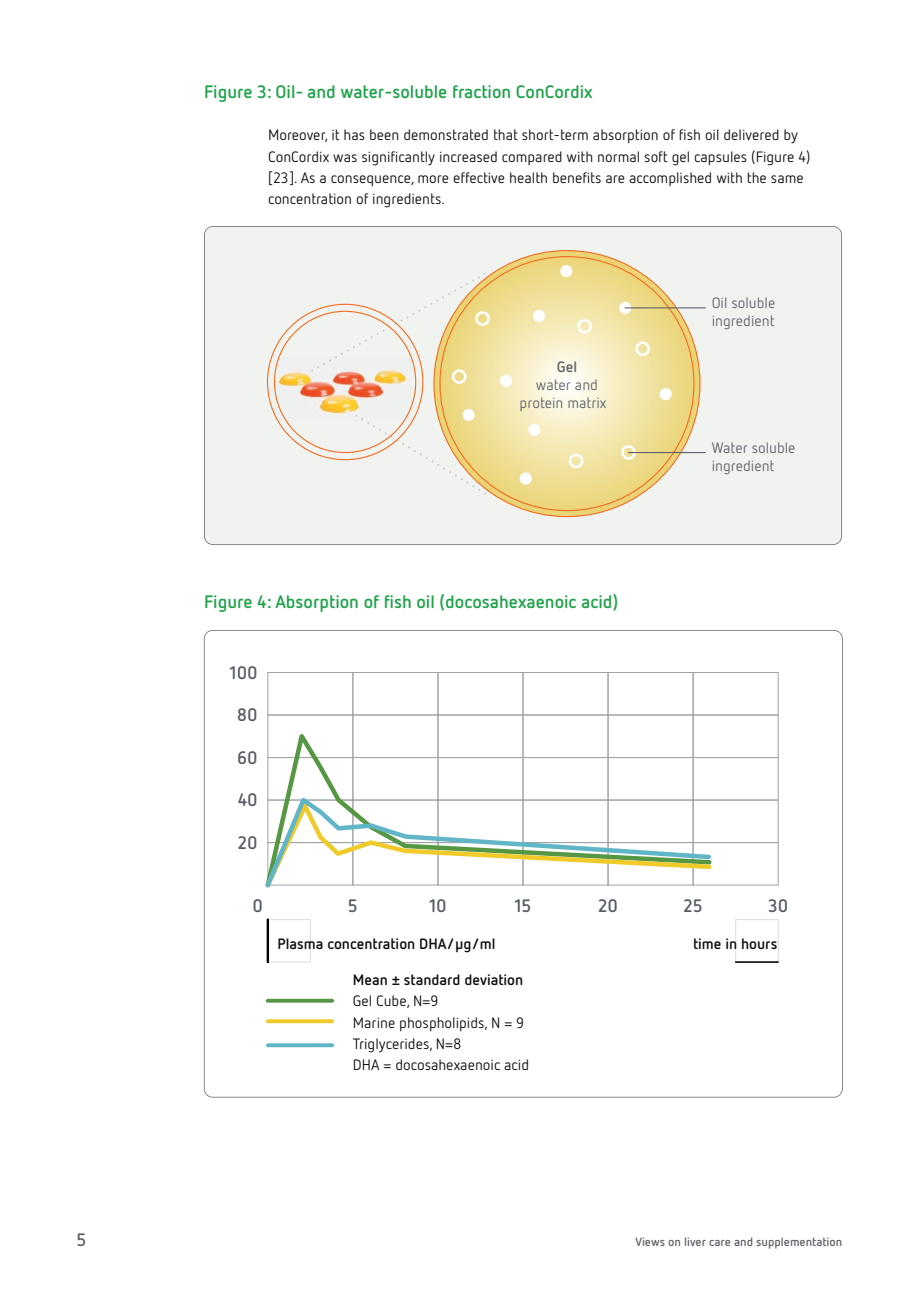
<style>
.page{position:relative;width:919px;height:1289px;background:#fff}
.page>*{position:absolute;margin:0;border:0;box-sizing:border-box;transform-origin:0 0}
.t1{font:700 18px "Netto Pro";color:#1fa349}
.t2{font:700 18px "Netto Pro";color:#565d65}
.t3{font:700 18px "Netto Pro";color:#60646a}
.t4{font:15px/21.3px "Netto Pro";color:#0b0e10}
.t5{font:15px/18px "Netto Pro";color:#60646a}
.t6{font:700 15px "Netto Pro";color:#0b0e10}
.t7{font:700 15px "Netto Pro";color:#60646a}
.t8{font:700 12px "Netto Pro";color:#60646a}
</style>
<div class="page">
<svg style="left:204px;top:226px;width:638px;height:319px;fill:#f1f3f1"></svg>
<svg style="left:204px;top:630px;width:638px;height:467px"></svg>
<p class="t1" style="left:204px;top:79px;width:390px">Figure 3: Oil- and water-soluble fraction ConCordix</p>
<p class="t4" style="left:268px;top:124px;width:544px">Moreover, it has been demonstrated that short-term absorption of fish oil delivered by ConCordix was significantly increased compared with normal soft gel capsules (Figure 4) [23]. As a consequence, more effective health benefits are accomplished with the same concentration of ingredients.</p>
<p class="t7" style="left:556px;top:356px;width:22px">Gel</p>
<p class="t5" style="left:519px;top:375px;width:88px;text-align:center">water and protein matrix</p>
<p class="t1" style="left:204px;top:590px;width:415px">Figure 4: Absorption of fish oil (docosahexaenoic acid)</p>
<p class="t2" style="left:229px;top:660px;width:30px">100</p>
<p class="t2" style="left:237px;top:702px;width:22px">80</p>
<p class="t2" style="left:237px;top:745px;width:22px">60</p>
<p class="t2" style="left:238px;top:787px;width:21px">40</p>
<p class="t2" style="left:238px;top:830px;width:21px">20</p>
<p class="t5" style="left:711px;top:293px;width:65px">Oil soluble ingredient</p>
<p class="t5" style="left:711px;top:438px;width:85px">Water soluble ingredient</p>
<p class="t2" style="left:252px;top:893px;width:12px">0</p>
<p class="t2" style="left:348px;top:893px;width:11px">5</p>
<p class="t2" style="left:429px;top:893px;width:19px">10</p>
<p class="t2" style="left:514px;top:893px;width:19px">15</p>
<p class="t2" style="left:598px;top:893px;width:21px">20</p>
<p class="t2" style="left:683px;top:893px;width:21px">25</p>
<p class="t2" style="left:768px;top:893px;width:22px">30</p>
<p class="t6" style="left:277px;top:933px;width:219px">Plasma concentration DHA/μg/ml</p>
<p class="t6" style="left:693px;top:933px;width:86px">time in hours</p>
<p class="t6" style="left:353px;top:969px;width:172px">Mean ± standard deviation</p>
<p class="t4" style="left:353px;top:989px;width:178px">Gel Cube, N=9<br>Marine phospholipids, N = 9<br>Triglycerides, N=8<br>DHA = docosahexaenoic acid</p>
<p class="t3" style="left:77px;top:1227px;width:11px">5</p>
<p class="t8" style="left:635px;top:1234px;width:208px">Views on liver care and supplementation</p>
</div>
